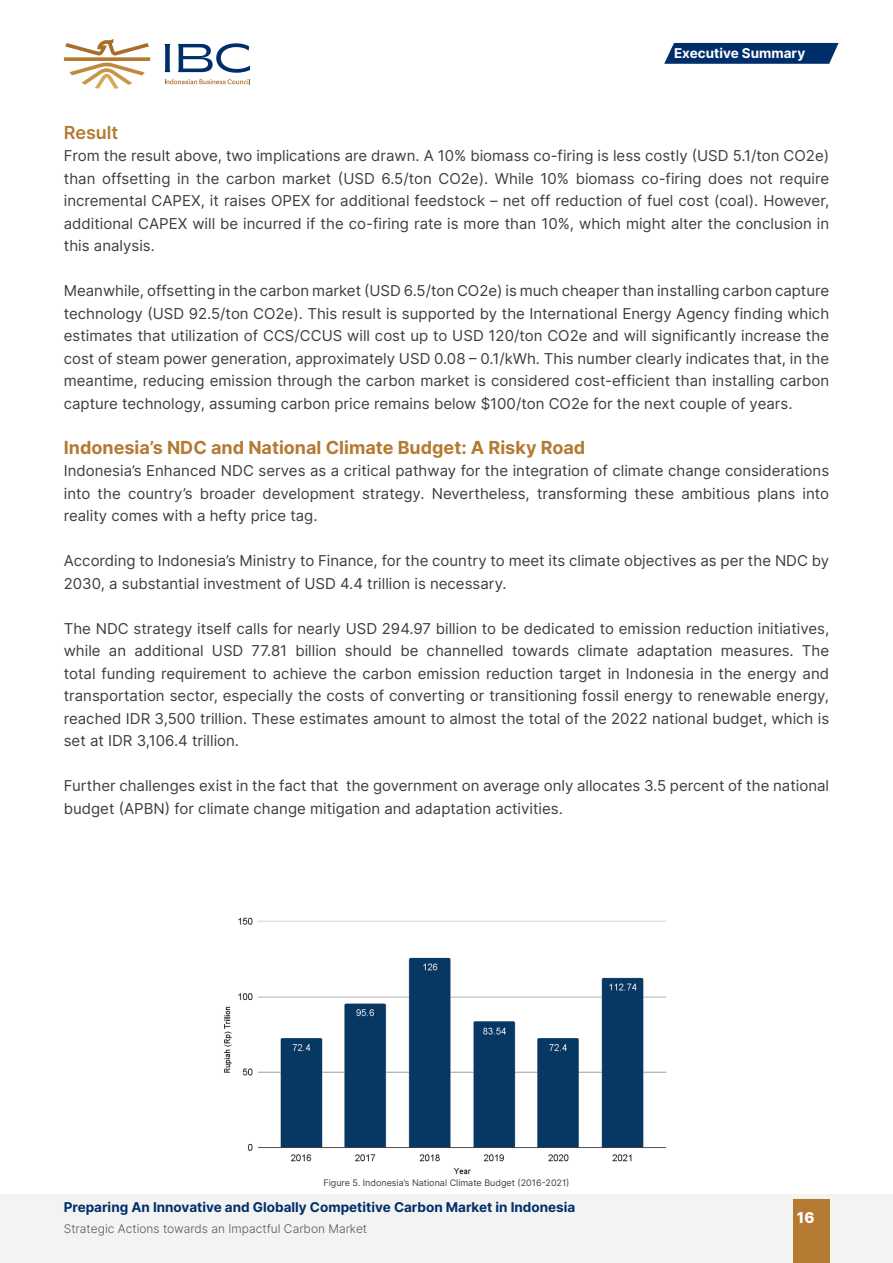
<style>
.page{position:relative;width:893px;height:1263px;background:#fff}
.page>*{position:absolute;margin:0;border:0;box-sizing:border-box;transform-origin:0 0}
.Sub_Title{font:700 18px "Inter";color:#b57a32}
.Sub_Title-2{font:600 18px "Inter";color:#b57a32}
.t1{font:15px/22.5px "Inter";color:#3e3e3f;text-align:justify}
.t2{font:800 15px "Inter";color:#fff}
.t3{font:700 13.5px "Inter";color:#002e6b}
.t4{font:700 13.5px "Inter";color:#fff}
.t5{font:300 12px "Inter";color:#57585a}
.Note{font:9px "Inter";color:#3e3e3f}
</style>
<div class="page">
<div style="left:0;top:1193px;width:892px;height:70px;background:#f3f3f1"></div>
<hr style="left:892px;top:1193px;width:1px;height:70px;background:#f3f3f1">
<svg style="left:664px;top:43px;width:175px;height:21px"></svg>
<div style="left:793px;top:1199px;width:36px;height:64px;background:#b57a32"></div>
<svg style="left:64px;top:39px;width:86px;height:50px"></svg>
<svg style="left:165px;top:79px;width:85px;height:5px"></svg>
<svg style="left:165px;top:44px;width:5px;height:28px"></svg>
<svg style="left:178px;top:43px;width:72px;height:30px"></svg>
<img style="left:224px;top:917px;width:443px;height:258px">
<p class="t4" style="left:674px;top:43px;width:133px">Executive Summary</p>
<p class="Sub_Title-2" style="left:64px;top:119px;width:56px">Result</p>
<p class="t1" style="left:64px;top:144px;width:767px">From the result above, two implications are drawn. A 10% biomass co-firing is less costly (USD 5.1/ton CO2e) than offsetting in the carbon market (USD 6.5/ton CO2e). While 10% biomass co-firing does not require incremental CAPEX, it raises OPEX for additional feedstock – net off reduction of fuel cost (coal). However, additional CAPEX will be incurred if the co-firing rate is more than 10%, which might alter the conclusion in this analysis.</p>
<p class="t1" style="left:64px;top:279px;width:767px">Meanwhile, offsetting in the carbon market (USD 6.5/ton CO2e) is much cheaper than installing carbon capture technology (USD 92.5/ton CO2e). This result is supported by the International Energy Agency finding which estimates that utilization of CCS/CCUS will cost up to USD 120/ton CO2e and will significantly increase the cost of steam power generation, approximately USD 0.08 – 0.1/kWh. This number clearly indicates that, in the meantime, reducing emission through the carbon market is considered cost-efficient than installing carbon capture technology, assuming carbon price remains below $100/ton CO2e for the next couple of years.</p>
<p class="Sub_Title" style="left:64px;top:434px;width:523px">Indonesia’s NDC and National Climate Budget: A Risky Road</p>
<p class="t1" style="left:64px;top:459px;width:767px">Indonesia’s Enhanced NDC serves as a critical pathway for the integration of climate change considerations into the country’s broader development strategy. Nevertheless, transforming these ambitious plans into reality comes with a hefty price tag.</p>
<p class="t1" style="left:64px;top:549px;width:767px">According to Indonesia’s Ministry to Finance, for the country to meet its climate objectives as per the NDC by<br>2030, a substantial investment of USD 4.4 trillion is necessary.</p>
<p class="t1" style="left:64px;top:617px;width:767px">The NDC strategy itself calls for nearly USD 294.97 billion to be dedicated to emission reduction initiatives, while an additional USD 77.81 billion should be channelled towards climate adaptation measures. The total funding requirement to achieve the carbon emission reduction target in Indonesia in the energy and transportation sector, especially the costs of converting or transitioning fossil energy to renewable energy, reached IDR 3,500 trillion. These estimates amount to almost the total of the 2022 national budget, which is set at IDR 3,106.4 trillion.</p>
<p class="t1" style="left:64px;top:774px;width:767px">Further challenges exist in the fact that the government on average only allocates 3.5 percent of the national budget (APBN) for climate change mitigation and adaptation activities.</p>
<p class="Note" style="left:323px;top:1176px;width:248px">Figure 5. Indonesia’s National Climate Budget (2016-2021)</p>
<p class="t3" style="left:64px;top:1197px;width:513px">Preparing An Innovative and Globally Competitive Carbon Market in Indonesia</p>
<p class="t5" style="left:64px;top:1220px;width:305px">Strategic Actions towards an Impactful Carbon Market</p>
<p class="t2" style="left:797px;top:1206px;width:19px">16</p>
</div>
